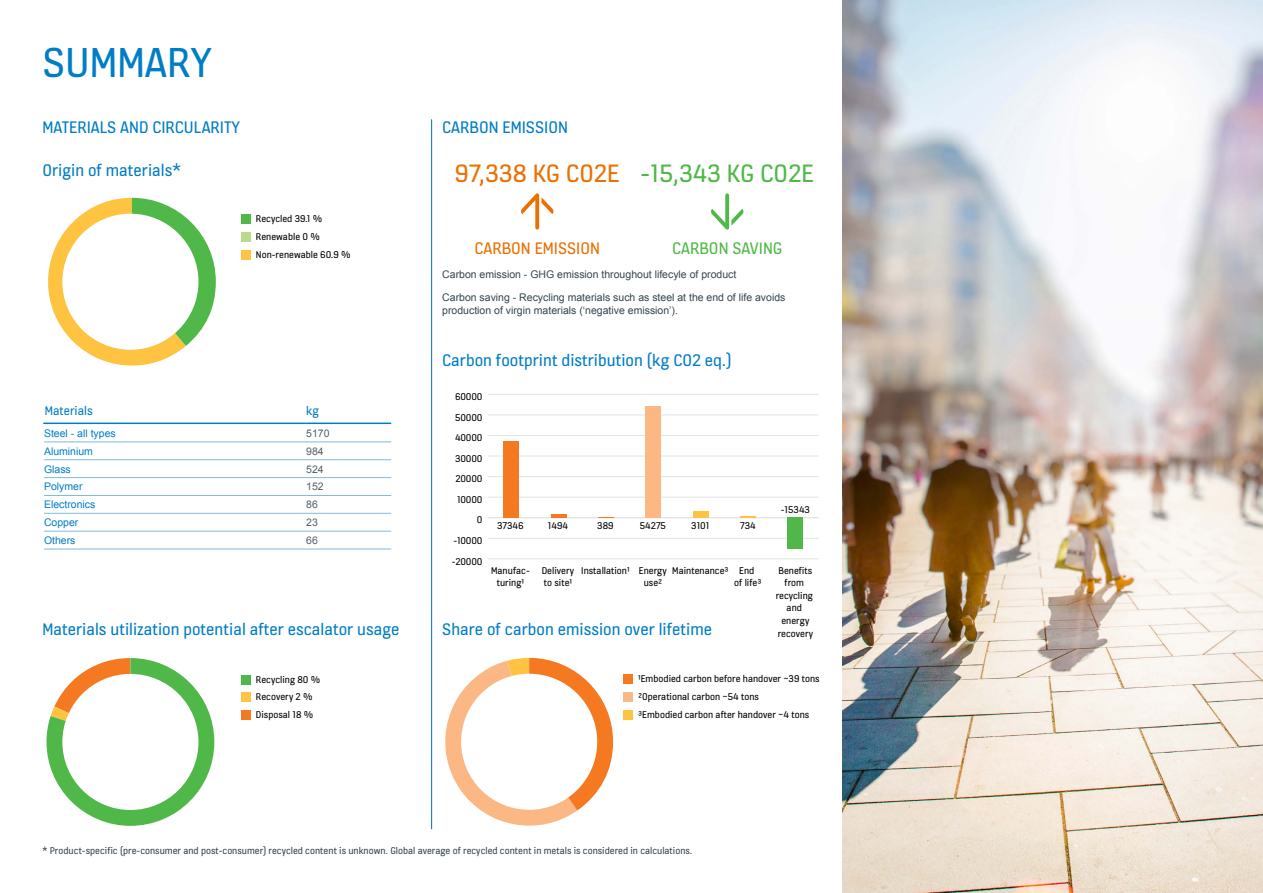
<style>
.page{position:relative;width:1263px;height:893px;background:#fff}
.page>*{position:absolute;margin:0;border:0;box-sizing:border-box;transform-origin:0 0}
.t1{font:45px "KONE Information v 13";color:#007dc5}
.t2{font:27px "KONE Information v 13";color:#50b848}
.t3{font:18px "KONE Information v 13";color:#007dc5}
.t4{font:18px "KONE Information v 13";color:#ea7000}
.t5{font:18px "KONE Information v 13";color:#50b848}
.t6{font:13.5px "KONE Information v 13";color:#007dc5}
.t7{font:10.5px/12.6px "KONE Information v 13";color:#000}
.t8{font:10.5px/22.4px "Arial";color:#34454f}
.t9{font:10.5px "KONE Information v 13";color:#34454f}
.t10{font:10.5px "Arial";color:#007dc5}
.t11{font:10.5px "Arial";color:#526169}
.s1{color:#ea7000}
</style>
<div class="page">
<hr style="left:431px;top:119px;width:1px;height:710px;background:#0071b9">
<hr style="left:43px;top:423px;width:263px;height:1px;background:#007dc5">
<hr style="left:306px;top:423px;width:85px;height:1px;background:#007dc5">
<hr style="left:44px;top:441px;width:262px;height:1px;background:#80b8dc">
<hr style="left:306px;top:441px;width:85px;height:1px;background:#80b8dc">
<hr style="left:44px;top:459px;width:262px;height:1px;background:#80b8dc">
<hr style="left:306px;top:459px;width:85px;height:1px;background:#80b8dc">
<hr style="left:44px;top:477px;width:262px;height:1px;background:#80b8dc">
<hr style="left:306px;top:477px;width:85px;height:1px;background:#80b8dc">
<hr style="left:44px;top:495px;width:262px;height:1px;background:#80b8dc">
<hr style="left:306px;top:495px;width:85px;height:1px;background:#80b8dc">
<hr style="left:44px;top:513px;width:262px;height:1px;background:#80b8dc">
<hr style="left:306px;top:513px;width:85px;height:1px;background:#80b8dc">
<hr style="left:44px;top:531px;width:262px;height:1px;background:#80b8dc">
<hr style="left:306px;top:531px;width:85px;height:1px;background:#80b8dc">
<hr style="left:44px;top:549px;width:262px;height:1px;background:#80b8dc">
<hr style="left:306px;top:549px;width:85px;height:1px;background:#80b8dc">
<svg style="left:48px;top:198px;width:168px;height:168px"></svg>
<div style="left:62px;top:214px;width:136px;height:136px;background:#fff;border-radius:50%"></div>
<div style="left:241px;top:215px;width:9px;height:9px;background:#50b848"></div>
<div style="left:241px;top:250px;width:9px;height:9px;background:#fec341"></div>
<div style="left:241px;top:232px;width:9px;height:10px;background:#bada8a"></div>
<svg style="left:47px;top:658px;width:167px;height:168px"></svg>
<div style="left:62px;top:674px;width:136px;height:136px;background:#fff;border-radius:50%"></div>
<div style="left:241px;top:675px;width:9px;height:9px;background:#50b848"></div>
<div style="left:241px;top:693px;width:9px;height:9px;background:#fec341"></div>
<div style="left:241px;top:710px;width:9px;height:9px;background:#f47920"></div>
<hr style="left:488px;top:559px;width:331px;height:1px;background:#e2e3e4">
<hr style="left:488px;top:538px;width:331px;height:1px;background:#e2e3e4">
<hr style="left:488px;top:517px;width:331px;height:1px;background:#e2e3e4">
<hr style="left:488px;top:497px;width:331px;height:1px;background:#e2e3e4">
<hr style="left:488px;top:476px;width:331px;height:1px;background:#e2e3e4">
<hr style="left:488px;top:456px;width:331px;height:1px;background:#e2e3e4">
<hr style="left:488px;top:435px;width:331px;height:1px;background:#e2e3e4">
<hr style="left:488px;top:415px;width:331px;height:1px;background:#e2e3e4">
<hr style="left:488px;top:394px;width:331px;height:1px;background:#e2e3e4">
<div style="left:503px;top:441px;width:16px;height:77px;background:#f47920"></div>
<hr style="left:551px;top:515px;width:15px;height:3px;background:#f47920">
<svg style="left:598px;top:517px;width:16px;height:1px"></svg>
<div style="left:645px;top:406px;width:16px;height:112px;background:#fbb885"></div>
<div style="left:693px;top:511px;width:15px;height:7px;background:#fec341"></div>
<svg style="left:740px;top:516px;width:16px;height:2px"></svg>
<div style="left:787px;top:518px;width:16px;height:31px;background:#50b848"></div>
<svg style="left:445px;top:658px;width:168px;height:168px"></svg>
<div style="left:461px;top:674px;width:136px;height:136px;background:#fff;border-radius:50%"></div>
<div style="left:623px;top:675px;width:9px;height:9px;background:#f47920"></div>
<div style="left:623px;top:692px;width:9px;height:10px;background:#fbb885"></div>
<div style="left:623px;top:710px;width:9px;height:9px;background:#fec341"></div>
<svg style="left:521px;top:193px;width:32px;height:37px"></svg>
<svg style="left:711px;top:193px;width:32px;height:37px"></svg>
<img style="left:842px;top:0;width:421px;height:893px">
<h1 class="t1" style="left:43px;top:32px;width:171px">SUMMARY</h1>
<h3 class="t3" style="left:43px;top:115px;width:199px">MATERIALS AND CIRCULARITY</h3>
<h3 class="t3" style="left:442px;top:115px;width:127px">CARBON EMISSION</h3>
<h2 class="t2" style="left:455px;top:156px;width:360px"><span class="s1">97,338 KG CO2E</span> -15,343 KG CO2E</h2>
<h3 class="t3" style="left:43px;top:158px;width:140px">Origin of materials*</h3>
<p class="t7" style="left:256px;top:210px;width:96px;line-height:17.7px">Recycled 39.1 %<br>Renewable 0 %<br>Non-renewable 60.9 %</p>
<p class="t6" style="left:45px;top:401px;width:50px">Materials</p>
<p class="t6" style="left:306px;top:401px;width:14px">kg</p>
<p class="t10" style="left:44px;top:426px;width:73px">Steel - all types</p>
<p class="t11" style="left:306px;top:426px;width:25px">5170</p>
<p class="t10" style="left:44px;top:444px;width:51px">Aluminium</p>
<p class="t11" style="left:306px;top:444px;width:19px">984</p>
<p class="t10" style="left:44px;top:462px;width:28px">Glass</p>
<p class="t11" style="left:306px;top:462px;width:19px">524</p>
<p class="t10" style="left:44px;top:480px;width:40px">Polymer</p>
<p class="t11" style="left:306px;top:480px;width:19px">152</p>
<p class="t10" style="left:44px;top:498px;width:53px">Electronics</p>
<p class="t11" style="left:306px;top:498px;width:13px">86</p>
<p class="t10" style="left:44px;top:515px;width:36px">Copper</p>
<p class="t11" style="left:306px;top:515px;width:13px">23</p>
<p class="t10" style="left:44px;top:533px;width:33px">Others</p>
<p class="t11" style="left:306px;top:533px;width:13px">66</p>
<h3 class="t3" style="left:43px;top:617px;width:358px">Materials utilization potential after escalator usage</h3>
<p class="t7" style="left:256px;top:670px;width:66px;line-height:17.7px">Recycling 80 %<br>Recovery 2 %<br>Disposal 18 %</p>
<h3 class="t4" style="left:474px;top:236px;width:127px">CARBON EMISSION</h3>
<h3 class="t5" style="left:672px;top:236px;width:112px">CARBON SAVING</h3>
<p class="t8" style="left:442px;top:264px;width:345px">Carbon emission - GHG emission throughout lifecyle of product<br>Carbon saving - Recycling materials such as steel at the end of life avoids</p>
<p class="t8" style="left:442px;top:299px;width:237px">production of virgin materials (‘negative emission’).</p>
<h3 class="t3" style="left:442px;top:349px;width:291px">Carbon footprint distribution (kg CO2 eq.)</h3>
<p class="t7" style="left:455px;top:390px;width:29px">60000</p>
<p class="t7" style="left:455px;top:410px;width:29px">50000</p>
<p class="t7" style="left:455px;top:431px;width:29px">40000</p>
<p class="t7" style="left:455px;top:452px;width:29px">30000</p>
<p class="t7" style="left:455px;top:472px;width:28px">20000</p>
<p class="t7" style="left:457px;top:493px;width:27px">10000</p>
<p class="t7" style="left:477px;top:513px;width:7px">0</p>
<p class="t7" style="left:453px;top:534px;width:30px">-10000</p>
<p class="t7" style="left:452px;top:554px;width:32px">-20000</p>
<p class="t7" style="left:497px;top:519px;width:28px">37346</p>
<p class="t7" style="left:548px;top:519px;width:22px">1494</p>
<p class="t7" style="left:597px;top:519px;width:18px">389</p>
<p class="t7" style="left:640px;top:519px;width:28px">54275</p>
<p class="t7" style="left:691px;top:519px;width:20px">3101</p>
<p class="t7" style="left:740px;top:519px;width:17px">734</p>
<p class="t7" style="left:491px;top:563px;width:40px;text-align:center">Manufac&shy;turing¹</p>
<p class="t7" style="left:542px;top:563px;width:34px">Delivery to site¹</p>
<p class="t7" style="left:644px;top:563px;width:25px;text-indent:-62px">Installation¹ Energy use²</p>
<p class="t7" style="left:672px;top:563px;width:58px">Maintenance³</p>
<p class="t7" style="left:734px;top:563px;width:29px;text-align:center">End<br>of life³</p>
<h3 class="t3" style="left:442px;top:617px;width:271px">Share of carbon emission over lifetime</h3>
<p class="t7" style="left:781px;top:503px;width:31px">-15343</p>
<p class="t7" style="left:776px;top:563px;width:39px;text-align:center">Benefits from recycling and energy recovery</p>
<p class="t7" style="left:638px;top:670px;width:183px;line-height:18px">¹Embodied carbon before handover ~39 tons<br>²Operational carbon ~54 tons<br>³Embodied carbon after handover ~4 tons</p>
<p class="t9" style="left:43px;top:843px;width:651px">* Product-specific (pre-consumer and post-consumer) recycled content is unknown. Global average of recycled content in metals is considered in calculations.</p>
</div>
